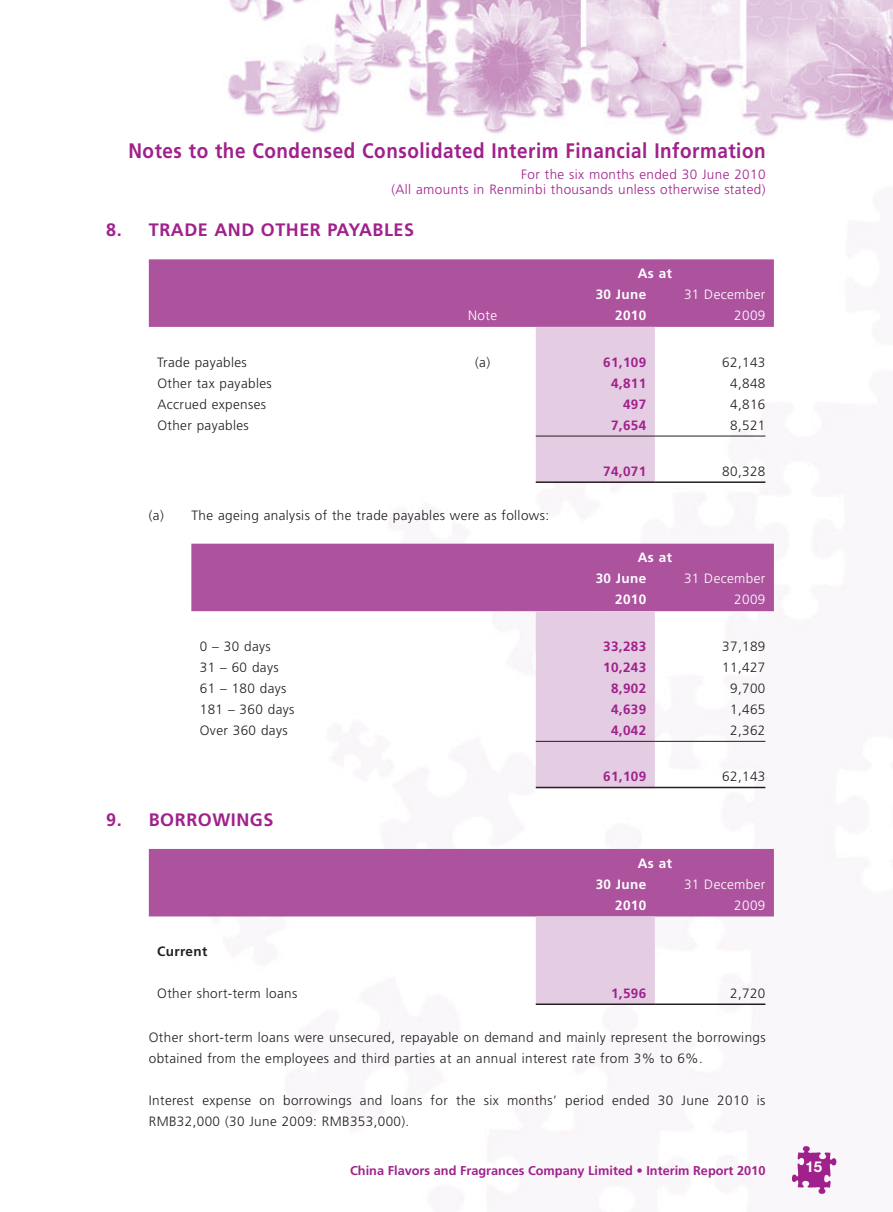
<style>
.page{position:relative;width:893px;height:1212px;background:#fff}
.page>*{position:absolute;margin:0;border:0;box-sizing:border-box;transform-origin:0 0}
.t1{font:700 21px "Frutiger LT Std";letter-spacing:.03em;color:#a0218c;scale:.9 1}
.t2{font:700 18px "Frutiger LT Std";letter-spacing:.03em;color:#a0218c}
.t3{font:700 15px "Helvetica Neue LT Std";color:#fff}
.t4{font:300 13.5px/21px "Frutiger LT Std";letter-spacing:.03em;color:#231f20}
.t5{font:300 13.5px/15.8px "Frutiger LT Std";letter-spacing:.03em;color:#a0218c;text-align:right}
.t6{font:700 13.5px "Frutiger LT Std";letter-spacing:.03em;color:#a0218c}
.t7{font:300 13.5px "Frutiger LT Std";letter-spacing:.03em;color:#fff}
.t8{font:700 13.5px/21px "Frutiger LT Std";letter-spacing:.03em;color:#fff}
.t9{font:700 13.5px "Frutiger LT Std";letter-spacing:.03em;color:#231f20}
.t10{font:700 12.75px "Frutiger LT Std";color:#a0218c}
.s1{font-weight:300}
</style>
<div class="page">
<img style="left:148px;top:0;width:745px;height:1212px">
<svg style="left:791px;top:1146px;width:46px;height:48px"></svg>
<svg style="left:149px;top:259px;width:625px;height:224px"></svg>
<hr style="left:536px;top:436px;width:119px;height:1px;background:#231f20">
<hr style="left:655px;top:436px;width:110px;height:1px;background:#231f20">
<hr style="left:536px;top:481px;width:119px;height:2px;background:#231f20">
<hr style="left:655px;top:481px;width:110px;height:2px;background:#231f20">
<svg style="left:191px;top:544px;width:583px;height:244px"></svg>
<hr style="left:536px;top:741px;width:119px;height:1px;background:#231f20">
<hr style="left:655px;top:741px;width:110px;height:1px;background:#231f20">
<hr style="left:536px;top:787px;width:119px;height:1px;background:#231f20">
<hr style="left:655px;top:787px;width:110px;height:1px;background:#231f20">
<svg style="left:149px;top:849px;width:625px;height:156px"></svg>
<hr style="left:536px;top:1003px;width:119px;height:2px;background:#231f20">
<hr style="left:655px;top:1003px;width:110px;height:2px;background:#231f20">
<h1 class="t1" style="left:128px;top:138px;width:710px">Notes to the Condensed Consolidated Interim Financial Information</h1>
<p class="t5" style="left:391px;top:166px;width:376px">For the six months ended 30 June 2010<br>(All amounts in Renminbi thousands unless otherwise stated)</p>
<h2 class="t2" style="left:106px;top:219px;width:309px">8. TRADE AND OTHER PAYABLES</h2>
<p class="t8" style="left:596px;top:263px;width:78px;text-indent:42px">As at<br>30 June</p>
<p class="t7" style="left:684px;top:287px;width:83px">31 December</p>
<p class="t7" style="left:468px;top:308px;width:30px">Note</p>
<p class="t8" style="left:615px;top:305px;width:33px">2010</p>
<p class="t7" style="left:734px;top:308px;width:33px">2009</p>
<p class="t4" style="left:157px;top:352px;width:91px">Trade payables</p>
<p class="t4" style="left:475px;top:352px;width:17px">(a)</p>
<p class="t6" style="left:603px;top:354px;width:45px">61,109</p>
<p class="t4" style="left:722px;top:352px;width:45px">62,143</p>
<p class="t4" style="left:157px;top:373px;width:116px">Other tax payables</p>
<p class="t6" style="left:611px;top:375px;width:37px">4,811</p>
<p class="t4" style="left:730px;top:373px;width:37px">4,848</p>
<p class="t4" style="left:157px;top:394px;width:110px">Accrued expenses</p>
<p class="t6" style="left:623px;top:396px;width:25px">497</p>
<p class="t4" style="left:730px;top:394px;width:37px">4,816</p>
<p class="t4" style="left:157px;top:415px;width:93px">Other payables</p>
<p class="t6" style="left:611px;top:417px;width:37px">7,654</p>
<p class="t4" style="left:730px;top:415px;width:37px">8,521</p>
<p class="t6" style="left:603px;top:463px;width:45px">74,071</p>
<p class="t4" style="left:722px;top:461px;width:45px">80,328</p>
<p class="t4" style="left:149px;top:505px;width:402px">(a) The ageing analysis of the trade payables were as follows:</p>
<p class="t8" style="left:596px;top:547px;width:78px;text-indent:42px">As at<br>30 June</p>
<p class="t7" style="left:684px;top:571px;width:83px">31 December</p>
<p class="t8" style="left:615px;top:589px;width:33px">2010</p>
<p class="t7" style="left:734px;top:592px;width:33px">2009</p>
<p class="t4" style="left:200px;top:636px;width:72px">0 – 30 days</p>
<p class="t6" style="left:603px;top:638px;width:45px">33,283</p>
<p class="t4" style="left:722px;top:636px;width:45px">37,189</p>
<p class="t4" style="left:200px;top:657px;width:80px">31 – 60 days</p>
<p class="t6" style="left:603px;top:659px;width:45px">10,243</p>
<p class="t4" style="left:722px;top:657px;width:45px">11,427</p>
<p class="t4" style="left:200px;top:678px;width:88px">61 – 180 days</p>
<p class="t6" style="left:611px;top:680px;width:37px">8,902</p>
<p class="t4" style="left:730px;top:678px;width:37px">9,700</p>
<p class="t4" style="left:200px;top:699px;width:96px">181 – 360 days</p>
<p class="t6" style="left:611px;top:701px;width:37px">4,639</p>
<p class="t4" style="left:730px;top:699px;width:37px">1,465</p>
<p class="t4" style="left:200px;top:720px;width:89px">Over 360 days</p>
<p class="t6" style="left:611px;top:722px;width:37px">4,042</p>
<p class="t4" style="left:730px;top:720px;width:37px">2,362</p>
<p class="t6" style="left:603px;top:769px;width:45px">61,109</p>
<p class="t4" style="left:722px;top:766px;width:45px">62,143</p>
<h2 class="t2" style="left:106px;top:809px;width:169px">9. BORROWINGS</h2>
<p class="t8" style="left:596px;top:852px;width:78px;text-indent:42px">As at<br>30 June</p>
<p class="t7" style="left:684px;top:876px;width:83px">31 December</p>
<p class="t8" style="left:615px;top:894px;width:33px">2010</p>
<p class="t7" style="left:734px;top:897px;width:33px">2009</p>
<p class="t9" style="left:157px;top:943px;width:52px">Current</p>
<p class="t4" style="left:157px;top:983px;width:141px">Other short-term loans</p>
<p class="t6" style="left:611px;top:985px;width:37px">1,596</p>
<p class="t4" style="left:730px;top:983px;width:37px">2,720</p>
<p class="t4" style="left:149px;top:1027px;width:618px">Other short-term loans were unsecured, repayable on demand and mainly represent the borrowings obtained from the employees and third parties at an annual interest rate from 3% to 6%.</p>
<p class="t4" style="left:149px;top:1090px;width:618px">Interest expense on borrowings and loans for the six months’ period ended 30 June 2010 is<br>RMB32,000 (30 June 2009: RMB353,000).</p>
<p class="t10" style="left:350px;top:1162px;width:417px">China Flavors and Fragrances Company Limited <span class="s1">•</span> Interim Report 2010</p>
<p class="t3" style="left:806px;top:1158px;width:18px">15</p>
</div>
